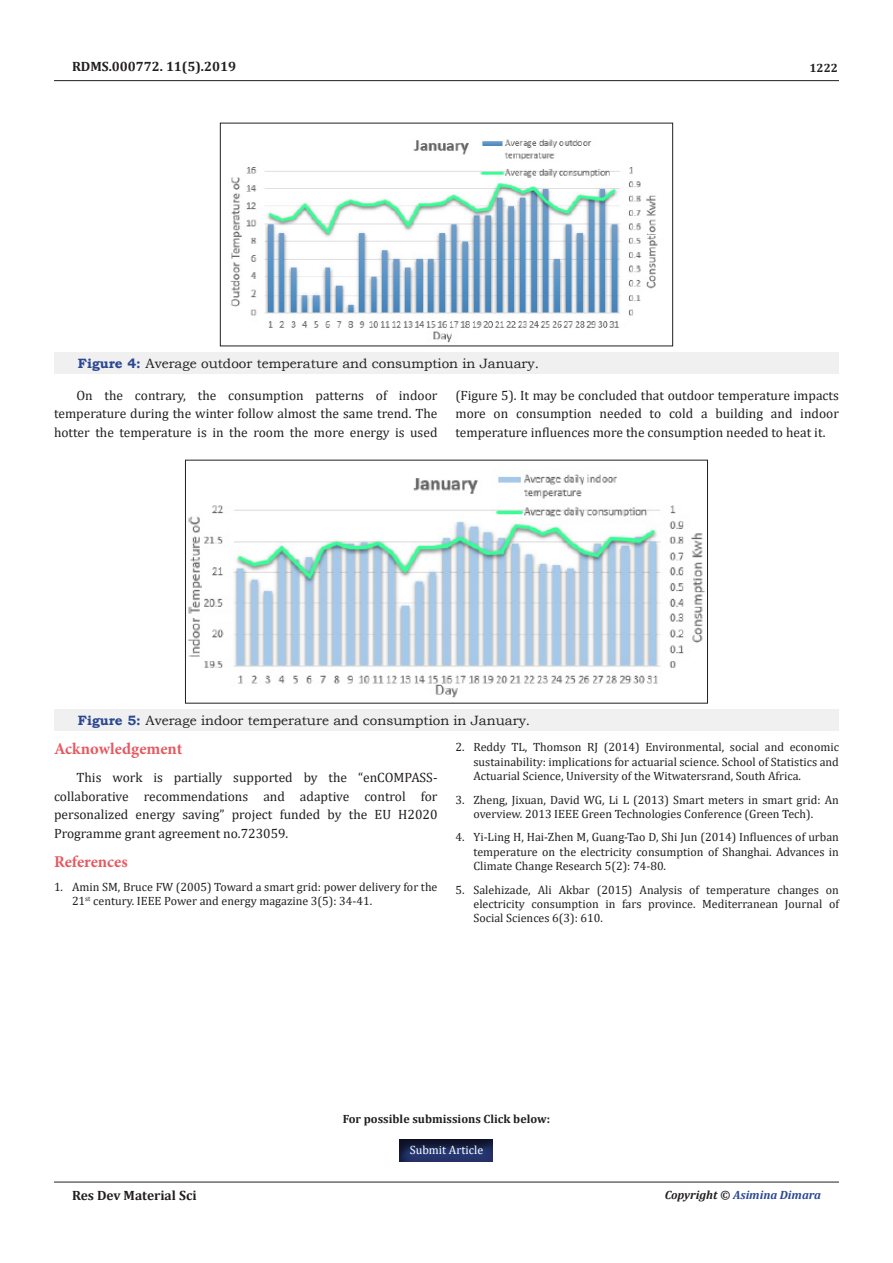
<style>
.page{position:relative;width:893px;height:1263px;background:#fff}
.page>*{position:absolute;margin:0;border:0;box-sizing:border-box;transform-origin:0 0}
.List_Paragraph{font:700 16.5px "Minion Pro";color:#e65960}
.t1{font:13.5px/18.8px "Cambria";color:#231f20;text-align:justify}
.t2{font:13.5px "Bookman Old Style";color:#231f20}
.t3{font:700 13.5px "Cambria";color:#231f20}
.t4{font:12px/14.4px "Cambria";color:#231f20;text-align:justify}
.t5{font:700 12px "Cambria";color:#231f20}
.t6{font:italic 700 12px "Cambria";color:#2a4791}
.t7{font:12px "Cambria";color:#fff}
.s1{font-weight:700;color:#2a4791}
.s2{color:#231f20}
</style>
<div class="page">
<hr style="left:54px;top:80px;width:785px;height:1px;background:#231f20">
<hr style="left:54px;top:1182px;width:785px;height:1px;background:#231f20">
<div style="left:54px;top:352px;width:785px;height:22px;background:#f0f0f0"></div>
<img style="left:230px;top:139px;width:428px;height:204px">
<div style="left:220px;top:123px;width:453px;height:223px;border:1px solid #231f20"></div>
<div style="left:399px;top:1137px;width:96px;height:25px;background:#231f20;opacity:.75"></div>
<div style="left:54px;top:709px;width:785px;height:22px;background:#f0f0f0"></div>
<img style="left:188px;top:474px;width:517px;height:224px">
<div style="left:185px;top:460px;width:523px;height:243px;border:1px solid #231f20"></div>
<p class="t3" style="left:72px;top:57px;width:166px">RDMS.000772. 11(5).2019</p>
<p class="t2" style="left:78px;top:354px;width:463px"><span class="s1">Figure 4:</span> Average outdoor temperature and consumption in January.</p>
<p class="t5" style="left:809px;top:60px;width:30px">1222</p>
<p class="t1" style="left:54px;top:386px;width:385px;text-indent:22px">On the contrary, the consumption patterns of indoor temperature during the winter follow almost the same trend. The hotter the temperature is in the room the more energy is used</p>
<p class="t1" style="left:455px;top:386px;width:385px">(Figure 5). It may be concluded that outdoor temperature impacts more on consumption needed to cold a building and indoor temperature influences more the consumption needed to heat it.</p>
<p class="t2" style="left:78px;top:712px;width:454px"><span class="s1">Figure 5:</span> Average indoor temperature and consumption in January.</p>
<p class="List_Paragraph" style="left:54px;top:737px;width:130px">Acknowledgement</p>
<p class="t1" style="left:54px;top:768px;width:385px;text-indent:22px">This work is partially supported by the “enCOMPASS&shy;collaborative recommendations and adaptive control for personalized energy saving” project funded by the EU H2020<br>Programme grant agreement no.723059.</p>
<p class="List_Paragraph" style="left:54px;top:850px;width:75px">References</p>
<p class="t4" style="left:72px;top:879px;width:367px;text-indent:-18px">1. Amin SM, Bruce FW (2005) Toward a smart grid: power delivery for the<br>21<sup>st</sup> century. IEEE Power and energy magazine 3(5): 34-41.</p>
<p class="t4" style="left:473px;top:740px;width:367px;text-indent:-18px">2. Reddy TL, Thomson RJ (2014) Environmental, social and economic sustainability: implications for actuarial science. School of Statistics and Actuarial Science, University of the Witwatersrand, South Africa.</p>
<p class="t4" style="left:473px;top:792px;width:367px;text-indent:-18px">3. Zheng, Jixuan, David WG, Li L (2013) Smart meters in smart grid: An overview. 2013 IEEE Green Technologies Conference (Green Tech).</p>
<p class="t4" style="left:473px;top:830px;width:367px;text-indent:-18px">4. Yi-Ling H, Hai-Zhen M, Guang-Tao D, Shi Jun (2014) Influences of urban temperature on the electricity consumption of Shanghai. Advances in Climate Change Research 5(2): 74-80.</p>
<p class="t4" style="left:473px;top:882px;width:367px;text-indent:-18px">5. Salehizade, Ali Akbar (2015) Analysis of temperature changes on electricity consumption in fars province. Mediterranean Journal of Social Sciences 6(3): 610.</p>
<p class="t5" style="left:343px;top:1110px;width:209px">For possible submissions Click below:</p>
<p class="t7" style="left:410px;top:1143px;width:75px">Submit Article</p>
<p class="t3" style="left:72px;top:1185px;width:126px">Res Dev Material Sci</p>
<p class="t6" style="left:665px;top:1186px;width:158px"><span class="s2">Copyright ©</span> Asimina Dimara</p>
</div>
